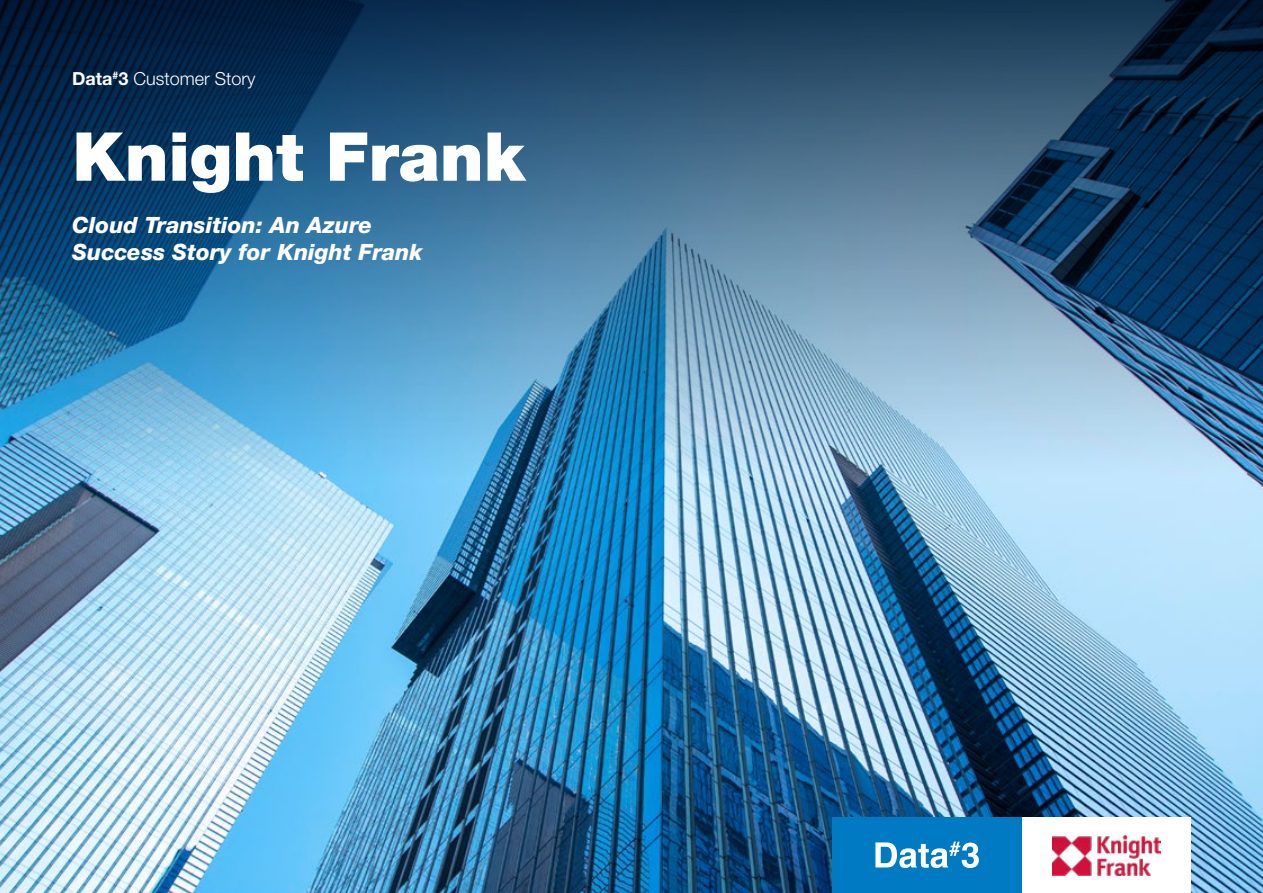
<style>
.page{position:relative;width:1263px;height:893px;background:#fff}
.page>*{position:absolute;margin:0;border:0;box-sizing:border-box;transform-origin:0 0}
.t1{font:900 67.5px "Helvetica Neue LT Std";color:#fff}
.t2{font:italic 800 22.5px/27px "Helvetica Neue LT Std";color:#fff}
.t3{font:300 18px "Helvetica Neue LT Std";color:#fff}
.s1{font-weight:700}
</style>
<div class="page">
<img style="left:0;top:475px;width:1263px;height:418px">
<img style="left:0;top:0;width:850px;height:475px">
<img style="left:850px;top:0;width:413px;height:475px">
<div style="left:1022px;top:817px;width:169px;height:76px;background:#fff"></div>
<div style="left:832px;top:817px;width:190px;height:76px;background:#007ac2"></div>
<svg style="left:875px;top:842px;width:104px;height:26px"></svg>
<img style="left:1053px;top:835px;width:107px;height:40px">
<p class="t3" style="left:72px;top:68px;width:185px"><span class="s1">Data</span><sup>#</sup><span class="s1">3</span> Customer Story</p>
<h1 class="t1" style="left:72px;top:116px;width:454px">Knight Frank</h1>
<p class="t2" style="left:72px;top:212px;width:352px">Cloud Transition: An Azure<br>Success Story for Knight Frank</p>
</div>
